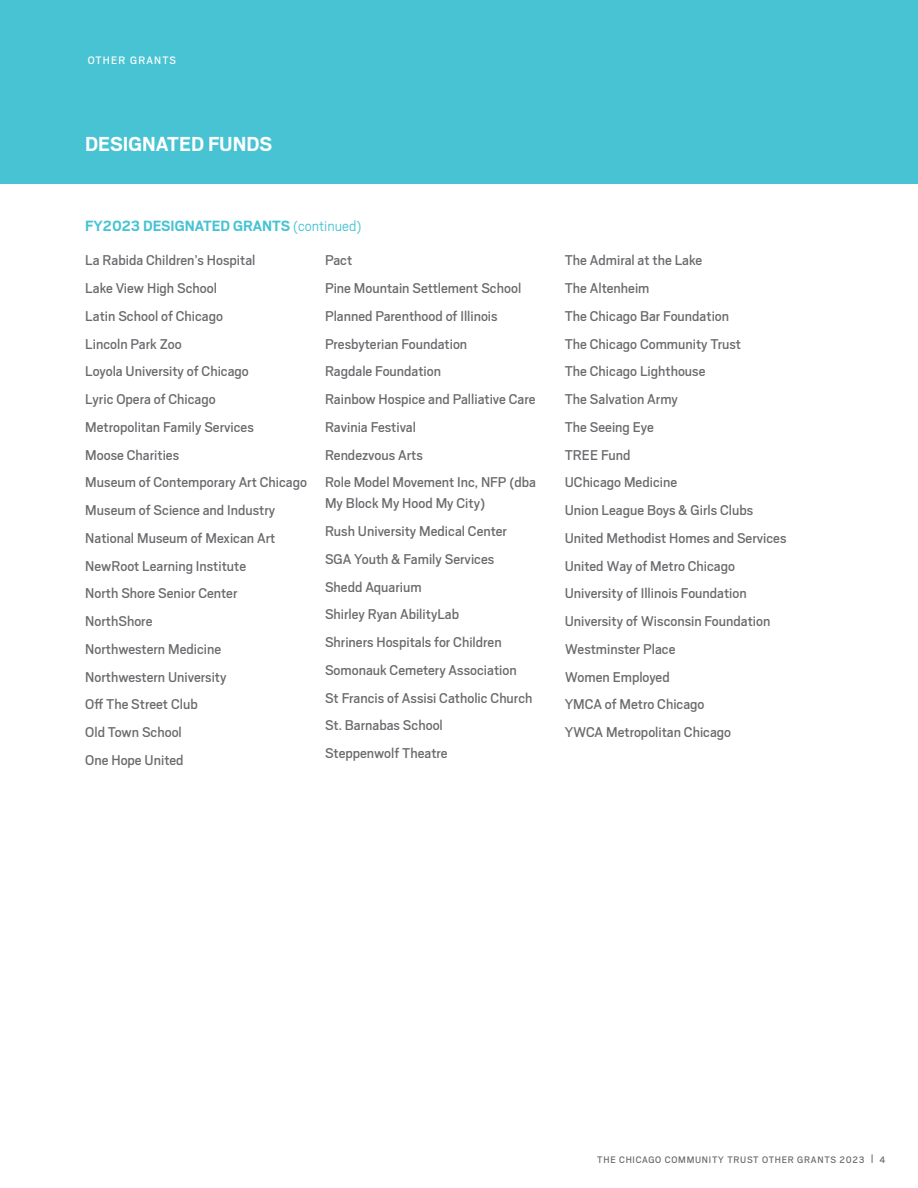
<style>
.page{position:relative;width:918px;height:1188px;background:#fff}
.page>*{position:absolute;margin:0;border:0;box-sizing:border-box;transform-origin:0 0}
.t1{font:700 22.5px "Scout";color:#fff}
.t2{font:700 16.5px "Scout";color:#47c3d3}
.t3{font:15.75px/27.8px "Scout";color:#696a6d}
.t4{font:12px "Scout";letter-spacing:.1em;color:#fff}
.t5{font:10.5px "Scout";letter-spacing:.07em;color:#696a6d}
.s1{font-weight:300}
</style>
<div class="page">
<div style="left:0;top:0;width:918px;height:183px;background:#47c3d3"></div>
<p class="t4" style="left:88px;top:52px;width:90px">OTHER GRANTS</p>
<h1 class="t1" style="left:85px;top:130px;width:188px">DESIGNATED FUNDS</h1>
<p class="t2" style="left:85px;top:216px;width:278px">FY2023 DESIGNATED GRANTS <span class="s1">(continued)</span></p>
<p class="t3" style="left:85px;top:246px;width:223px">La Rabida Children’s Hospital<br>Lake View High School<br>Latin School of Chicago<br>Lincoln Park Zoo<br>Loyola University of Chicago<br>Lyric Opera of Chicago<br>Metropolitan Family Services<br>Moose Charities<br>Museum of Contemporary Art Chicago<br>Museum of Science and Industry<br>National Museum of Mexican Art<br>NewRoot Learning Institute<br>North Shore Senior Center<br>NorthShore<br>Northwestern Medicine<br>Northwestern University<br>Off The Street Club<br>Old Town School<br>One Hope United</p>
<p class="t3" style="left:325px;top:246px;width:213px">Pact<br>Pine Mountain Settlement School<br>Planned Parenthood of Illinois<br>Presbyterian Foundation<br>Ragdale Foundation<br>Rainbow Hospice and Palliative Care<br>Ravinia Festival<br>Rendezvous Arts<br>Role Model Movement Inc, NFP (dba</p>
<p class="t3" style="left:325px;top:489px;width:209px">My Block My Hood My City)<br>Rush University Medical Center<br>SGA Youth &amp; Family Services<br>Shedd Aquarium<br>Shirley Ryan AbilityLab<br>Shriners Hospitals for Children<br>Somonauk Cemetery Association<br>St Francis of Assisi Catholic Church<br>St. Barnabas School<br>Steppenwolf Theatre</p>
<p class="t3" style="left:565px;top:246px;width:223px">The Admiral at the Lake<br>The Altenheim<br>The Chicago Bar Foundation<br>The Chicago Community Trust<br>The Chicago Lighthouse<br>The Salvation Army<br>The Seeing Eye<br>TREE Fund<br>UChicago Medicine<br>Union League Boys &amp; Girls Clubs<br>United Methodist Homes and Services<br>United Way of Metro Chicago<br>University of Illinois Foundation<br>University of Wisconsin Foundation<br>Westminster Place<br>Women Employed<br>YMCA of Metro Chicago<br>YWCA Metropolitan Chicago</p>
<p class="t5" style="left:597px;top:1153px;width:290px">THE CHICAGO COMMUNITY TRUST OTHER GRANTS 2023 | 4</p>
</div>
